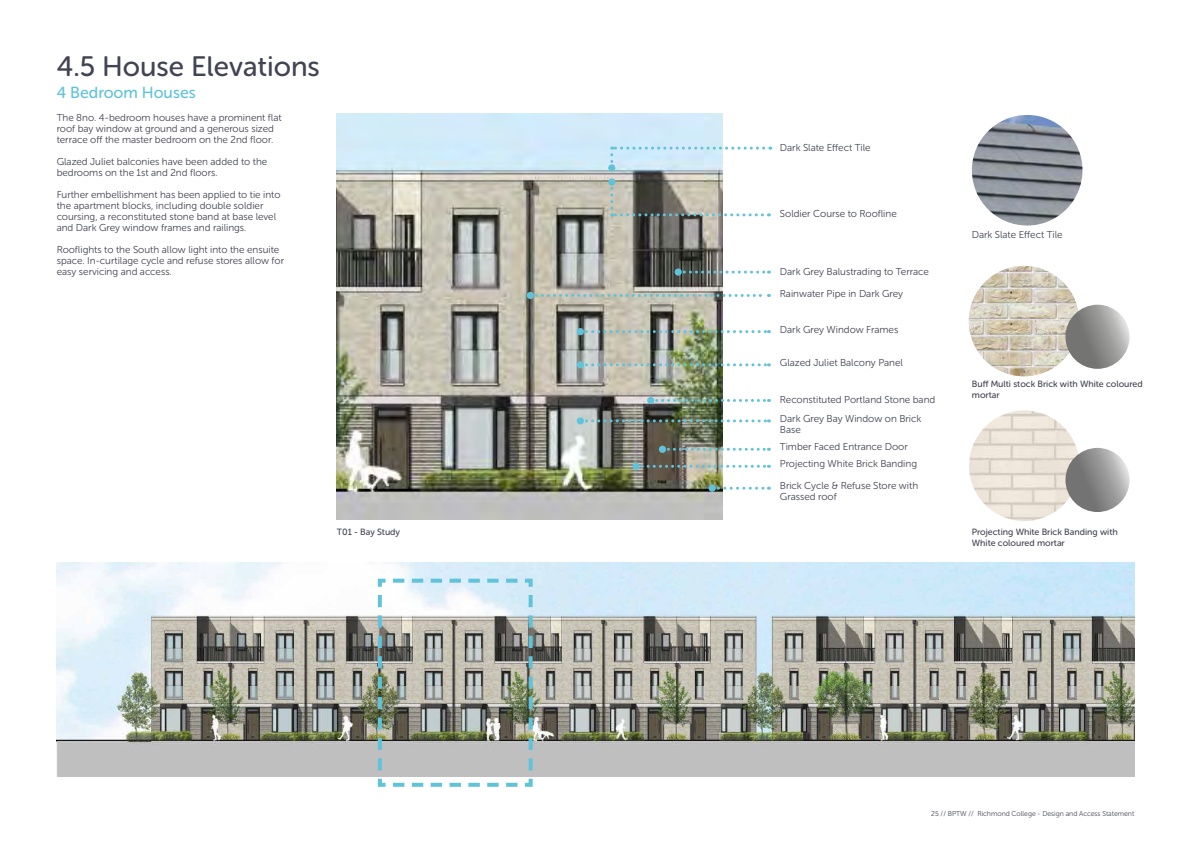
<style>
.page{position:relative;width:1191px;height:842px;background:#fff}
.page>*{position:absolute;margin:0;border:0;box-sizing:border-box;transform-origin:0 0}
.t1{font:28px "Museo Sans Rounded 500";color:#424353}
.t2{font:16px "Museo Sans Rounded 500";color:#61c3d9}
.t3{font:10px/11px "Museo Sans Rounded 300";color:#424353}
.t4{font:9px/11px "Museo Sans Rounded 500";color:#424353}
.t5{font:7px "Museo Sans Rounded 300";color:#424353}
</style>
<div class="page">
<img style="left:57px;top:562px;width:1077px;height:214px">
<img style="left:337px;top:113px;width:385px;height:406px">
<svg style="left:682px;top:271px;width:87px;height:3px"></svg>
<div style="left:674px;top:268px;width:8px;height:8px;background:#61c3d9;border-radius:50%"></div>
<svg style="left:534px;top:294px;width:235px;height:3px"></svg>
<div style="left:527px;top:292px;width:7px;height:7px;background:#61c3d9;border-radius:50%"></div>
<svg style="left:584px;top:330px;width:185px;height:3px"></svg>
<div style="left:577px;top:328px;width:7px;height:7px;background:#61c3d9;border-radius:50%"></div>
<svg style="left:584px;top:363px;width:185px;height:3px"></svg>
<div style="left:577px;top:361px;width:7px;height:7px;background:#61c3d9;border-radius:50%"></div>
<svg style="left:584px;top:419px;width:185px;height:3px"></svg>
<div style="left:577px;top:417px;width:7px;height:7px;background:#61c3d9;border-radius:50%"></div>
<svg style="left:654px;top:399px;width:115px;height:3px"></svg>
<div style="left:647px;top:397px;width:7px;height:7px;background:#61c3d9;border-radius:50%"></div>
<svg style="left:666px;top:448px;width:103px;height:3px"></svg>
<div style="left:659px;top:446px;width:7px;height:7px;background:#61c3d9;border-radius:50%"></div>
<svg style="left:639px;top:465px;width:130px;height:3px"></svg>
<div style="left:632px;top:463px;width:7px;height:7px;background:#61c3d9;border-radius:50%"></div>
<svg style="left:716px;top:487px;width:53px;height:3px"></svg>
<div style="left:708px;top:485px;width:8px;height:7px;background:#61c3d9;border-radius:50%"></div>
<img style="left:376px;top:577px;width:158px;height:210px">
<svg style="left:610px;top:147px;width:153px;height:22px"></svg>
<div style="left:608px;top:164px;width:7px;height:7px;background:#61c3d9;border-radius:50%"></div>
<img style="left:969px;top:410px;width:110px;height:111px;border-radius:55px">
<img style="left:968px;top:266px;width:111px;height:110px;border-radius:55px">
<svg style="left:1065px;top:305px;width:64px;height:64px;background:#919190"></svg>
<svg style="left:1065px;top:448px;width:64px;height:64px;background:#919090"></svg>
<img style="left:972px;top:115px;width:110px;height:110px;border-radius:55px">
<svg style="left:610px;top:181px;width:152px;height:35px"></svg>
<div style="left:608px;top:178px;width:7px;height:8px;background:#61c3d9;border-radius:50%"></div>
<h1 class="t1" style="left:57px;top:51px;width:265px">4.5 House Elevations</h1>
<h2 class="t2" style="left:57px;top:84px;width:141px">4 Bedroom Houses</h2>
<p class="t3" style="left:57px;top:112px;width:226px">The 8no. 4-bedroom houses have a prominent flat roof bay window at ground and a generous sized terrace off the master bedroom on the 2nd floor.</p>
<p class="t3" style="left:57px;top:156px;width:212px">Glazed Juliet balconies have been added to the bedrooms on the 1st and 2nd floors.</p>
<p class="t3" style="left:57px;top:189px;width:225px">Further embellishment has been applied to tie into the apartment blocks, including double soldier coursing, a reconstituted stone band at base level and Dark Grey window frames and railings.</p>
<p class="t3" style="left:57px;top:244px;width:229px">Rooflights to the South allow light into the ensuite space. In-curtilage cycle and refuse stores allow for easy servicing and access.</p>
<p class="t4" style="left:337px;top:527px;width:65px">T01 - Bay Study</p>
<p class="t3" style="left:780px;top:142px;width:92px">Dark Slate Effect Tile</p>
<p class="t3" style="left:780px;top:209px;width:118px">Soldier Course to Roofline</p>
<p class="t3" style="left:780px;top:266px;width:150px">Dark Grey Balustrading to Terrace</p>
<p class="t3" style="left:780px;top:288px;width:125px">Rainwater Pipe in Dark Grey</p>
<p class="t3" style="left:780px;top:324px;width:120px">Dark Grey Window Frames</p>
<p class="t3" style="left:780px;top:357px;width:124px">Glazed Juliet Balcony Panel</p>
<p class="t3" style="left:780px;top:391px;width:157px;line-height:18.6px">Reconstituted Portland Stone band<br>Dark Grey Bay Window on Brick</p>
<p class="t3" style="left:780px;top:421px;width:139px;line-height:17.2px">Base<br>Timber Faced Entrance Door<br>Projecting White Brick Banding</p>
<p class="t3" style="left:780px;top:480px;width:140px">Brick Cycle &amp; Refuse Store with<br>Grassed roof</p>
<p class="t3" style="left:972px;top:229px;width:92px">Dark Slate Effect Tile</p>
<p class="t4" style="left:972px;top:379px;width:172px">Buff Multi stock Brick with White coloured mortar</p>
<p class="t4" style="left:972px;top:527px;width:147px">Projecting White Brick Banding with<br>White coloured mortar</p>
<p class="t5" style="left:931px;top:809px;width:204px">25 // BPTW // Richmond College - Design and Access Statement</p>
</div>
